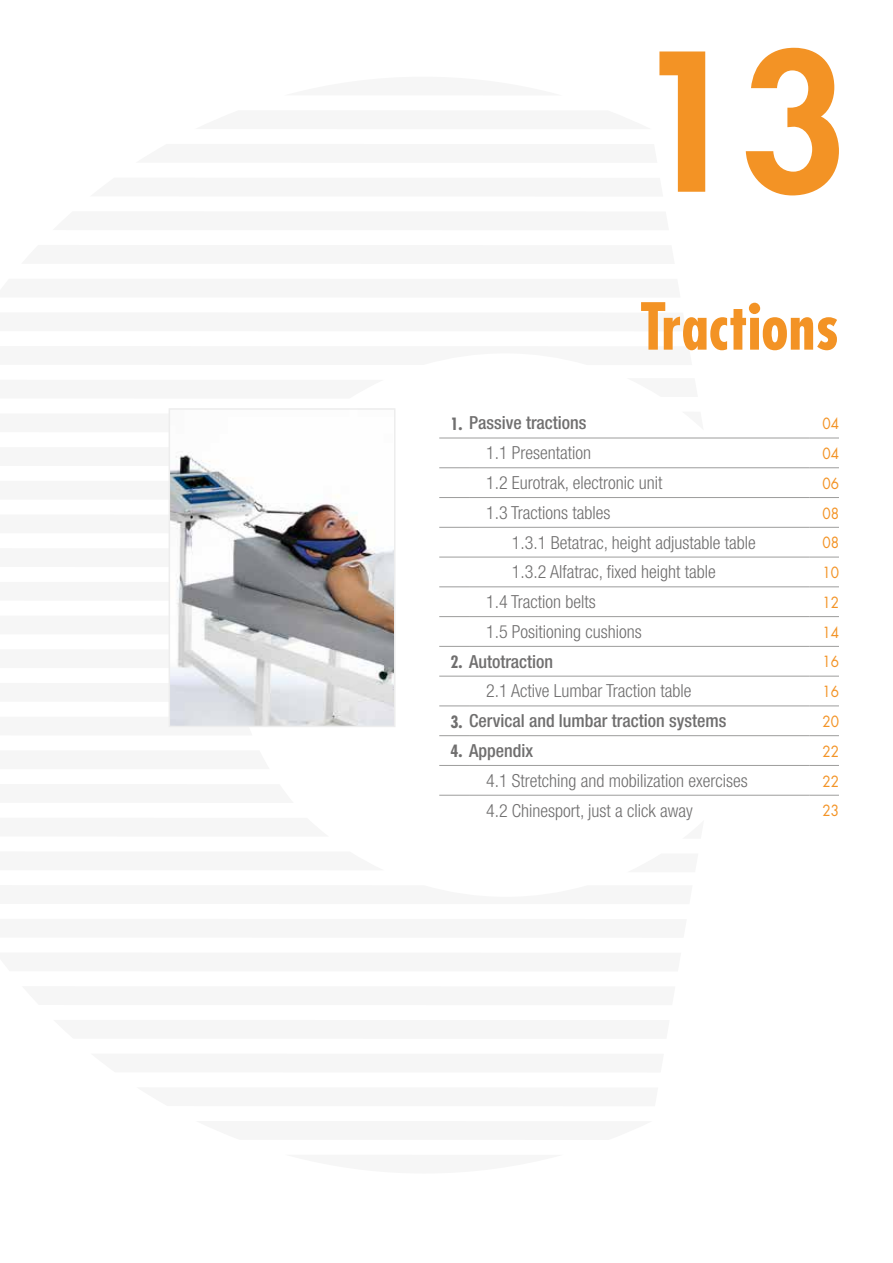
<style>
.page{position:relative;width:893px;height:1263px;background:#fff}
.page>*{position:absolute;margin:0;border:0;box-sizing:border-box;transform-origin:0 0}
.t1{font:800 186px "Futura Std";color:#f39325}
.t2{font:700 condensed 63px "Futura Std";color:#f39325}
.t3{font:300 condensed 18px "Helvetica Neue LT Std";color:#706f6f}
.t4{font:500 condensed 18px "Helvetica Neue LT Std";color:#706f6f}
.t5{font:15px "Futura Std";color:#f39325;scale:.9 1}
.s1{font-family:"Futura Std";font-weight:700;font-size:16.5px}
</style>
<div class="page">
<svg style="left:168px;top:413px;width:536px;height:382px"></svg>
<hr style="left:439px;top:438px;width:30px;height:1px;background:#9d9d9c">
<hr style="left:469px;top:438px;width:340px;height:1px;background:#9d9d9c">
<hr style="left:809px;top:438px;width:30px;height:1px;background:#9d9d9c">
<hr style="left:439px;top:467px;width:30px;height:1px;background:#9d9d9c">
<hr style="left:469px;top:467px;width:340px;height:1px;background:#9d9d9c">
<hr style="left:809px;top:467px;width:30px;height:1px;background:#9d9d9c">
<hr style="left:439px;top:497px;width:30px;height:1px;background:#9d9d9c">
<hr style="left:469px;top:497px;width:340px;height:1px;background:#9d9d9c">
<hr style="left:809px;top:497px;width:30px;height:1px;background:#9d9d9c">
<hr style="left:439px;top:527px;width:30px;height:1px;background:#9d9d9c">
<hr style="left:469px;top:527px;width:340px;height:1px;background:#9d9d9c">
<hr style="left:809px;top:527px;width:30px;height:1px;background:#9d9d9c">
<hr style="left:439px;top:557px;width:30px;height:1px;background:#9d9d9c">
<hr style="left:469px;top:557px;width:340px;height:1px;background:#9d9d9c">
<hr style="left:809px;top:557px;width:30px;height:1px;background:#9d9d9c">
<hr style="left:439px;top:587px;width:30px;height:1px;background:#9d9d9c">
<hr style="left:469px;top:587px;width:340px;height:1px;background:#9d9d9c">
<hr style="left:809px;top:587px;width:30px;height:1px;background:#9d9d9c">
<hr style="left:439px;top:616px;width:30px;height:1px;background:#9d9d9c">
<hr style="left:469px;top:616px;width:340px;height:1px;background:#9d9d9c">
<hr style="left:809px;top:616px;width:30px;height:1px;background:#9d9d9c">
<hr style="left:439px;top:676px;width:30px;height:1px;background:#9d9d9c">
<hr style="left:469px;top:676px;width:340px;height:1px;background:#9d9d9c">
<hr style="left:809px;top:676px;width:30px;height:1px;background:#9d9d9c">
<hr style="left:439px;top:706px;width:30px;height:1px;background:#9d9d9c">
<hr style="left:469px;top:706px;width:340px;height:1px;background:#9d9d9c">
<hr style="left:809px;top:706px;width:30px;height:1px;background:#9d9d9c">
<hr style="left:439px;top:735px;width:30px;height:1px;background:#9d9d9c">
<hr style="left:469px;top:735px;width:340px;height:1px;background:#9d9d9c">
<hr style="left:809px;top:735px;width:30px;height:1px;background:#9d9d9c">
<hr style="left:439px;top:765px;width:30px;height:1px;background:#9d9d9c">
<hr style="left:469px;top:765px;width:340px;height:1px;background:#9d9d9c">
<hr style="left:809px;top:765px;width:30px;height:1px;background:#9d9d9c">
<hr style="left:439px;top:795px;width:30px;height:1px;background:#9d9d9c">
<hr style="left:469px;top:795px;width:340px;height:1px;background:#9d9d9c">
<hr style="left:809px;top:795px;width:30px;height:1px;background:#9d9d9c">
<hr style="left:439px;top:646px;width:30px;height:1px;background:#9d9d9c">
<hr style="left:469px;top:646px;width:340px;height:1px;background:#9d9d9c">
<hr style="left:809px;top:646px;width:30px;height:1px;background:#9d9d9c">
<img style="left:172px;top:413px;width:220px;height:311px">
<div style="left:169px;top:408px;width:226px;height:319px;border:2px solid #ededed"></div>
<h1 class="t1" style="left:632px;top:5px;width:217px">13</h1>
<h2 class="t2" style="left:640px;top:287px;width:200px">Tractions</h2>
<p class="t4" style="left:450px;top:412px;width:138px"><span class="s1">1.</span> Passive tractions</p>
<p class="t5" style="left:822px;top:414px;width:20px">04</p>
<p class="t3" style="left:486px;top:443px;width:107px">1.1 Presentation</p>
<p class="t5" style="left:822px;top:444px;width:20px">04</p>
<p class="t3" style="left:486px;top:472px;width:178px">1.2 Eurotrak, electronic unit</p>
<p class="t5" style="left:822px;top:474px;width:20px">06</p>
<p class="t3" style="left:486px;top:502px;width:126px">1.3 Tractions tables</p>
<p class="t5" style="left:822px;top:503px;width:20px">08</p>
<p class="t3" style="left:512px;top:532px;width:245px">1.3.1 Betatrac, height adjustable table</p>
<p class="t5" style="left:822px;top:533px;width:20px">08</p>
<p class="t3" style="left:512px;top:562px;width:205px">1.3.2 Alfatrac, fixed height table</p>
<p class="t5" style="left:822px;top:563px;width:20px">10</p>
<p class="t3" style="left:486px;top:591px;width:111px">1.4 Traction belts</p>
<p class="t5" style="left:822px;top:593px;width:20px">12</p>
<p class="t3" style="left:486px;top:621px;width:157px">1.5 Positioning cushions</p>
<p class="t5" style="left:822px;top:623px;width:20px">14</p>
<p class="t4" style="left:450px;top:650px;width:104px"><span class="s1">2.</span> Autotraction</p>
<p class="t5" style="left:822px;top:652px;width:20px">16</p>
<p class="t3" style="left:486px;top:681px;width:207px">2.1 Active Lumbar Traction table</p>
<p class="t5" style="left:822px;top:682px;width:20px">16</p>
<p class="t4" style="left:450px;top:710px;width:277px"><span class="s1">3.</span> Cervical and lumbar traction systems</p>
<p class="t5" style="left:822px;top:712px;width:20px">20</p>
<p class="t4" style="left:450px;top:740px;width:84px"><span class="s1">4.</span> Appendix</p>
<p class="t5" style="left:822px;top:742px;width:20px">22</p>
<p class="t3" style="left:486px;top:770px;width:263px">4.1 Stretching and mobilization exercises</p>
<p class="t5" style="left:822px;top:771px;width:20px">22</p>
<p class="t3" style="left:486px;top:800px;width:208px">4.2 Chinesport, just a click away</p>
<p class="t5" style="left:822px;top:801px;width:20px">23</p>
</div>
